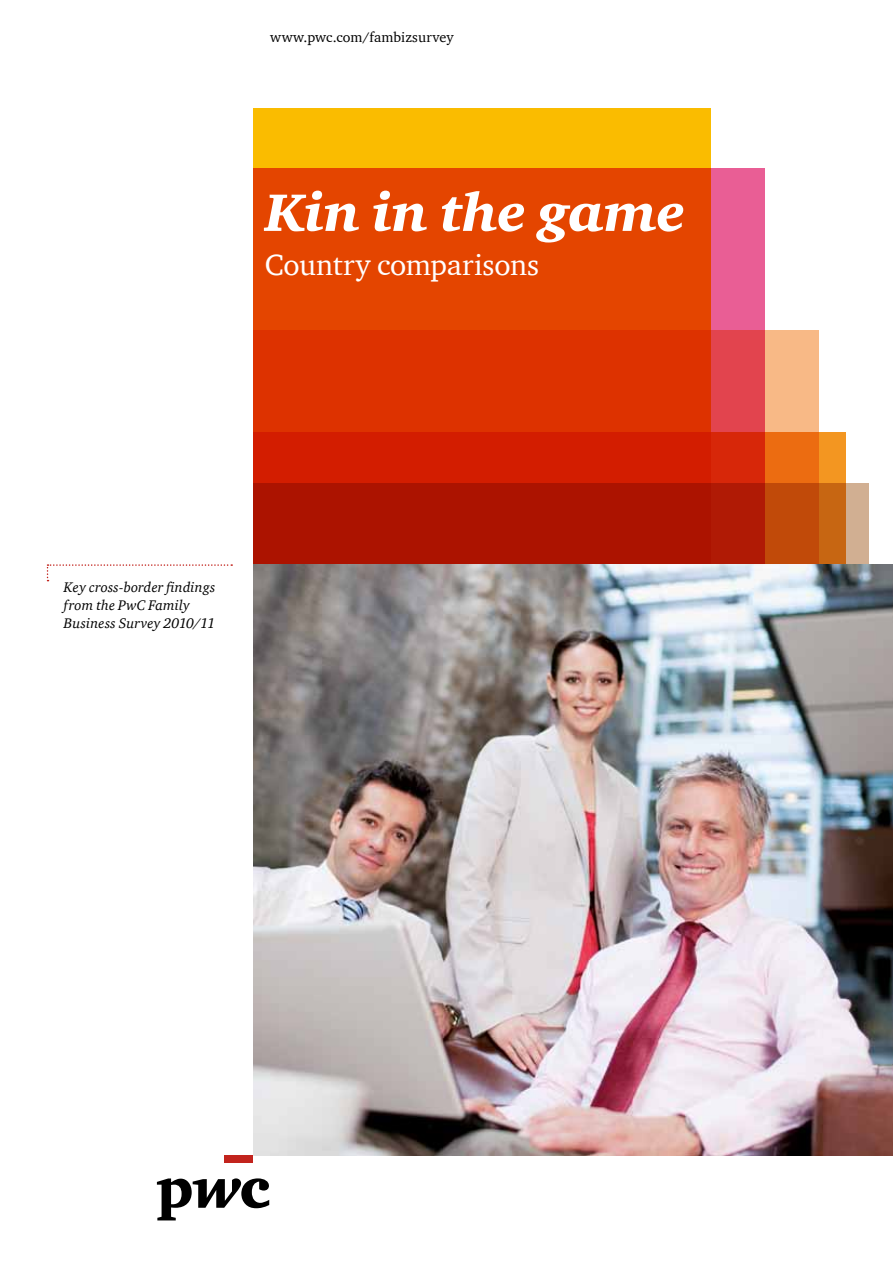
<style>
.page{position:relative;width:893px;height:1263px;background:#fff}
.page>*{position:absolute;margin:0;border:0;box-sizing:border-box;transform-origin:0 0}
.t1{font:italic 900 54px "ITC Charter Com";color:#fff}
.t2{font:30px "ITC Charter Com";letter-spacing:-.005em;color:#fff}
.t3{font:italic 14.25px/18px "ITC Charter Com";letter-spacing:.01em;color:#000}
.t4{font:14.25px "ITC Charter Com";letter-spacing:.005em;color:#000}
</style>
<div class="page">
<svg style="left:253px;top:108px;width:458px;height:223px;background:#e96400"></svg>
<svg style="left:157px;top:1178px;width:112px;height:42px"></svg>
<svg style="left:253px;top:331px;width:566px;height:153px;background:#dc370e"></svg>
<svg style="left:253px;top:484px;width:616px;height:81px;background:#b02308"></svg>
<div style="left:225px;top:1155px;width:28px;height:7px;background:#c2231d"></div>
<img style="left:253px;top:565px;width:640px;height:590px">
<svg style="left:47px;top:564px;width:185px;height:17px"></svg>
<p class="t4" style="left:270px;top:29px;width:185px">www.pwc.com/fambizsurvey</p>
<h1 class="t1" style="left:265px;top:179px;width:422px">Kin in the game</h1>
<h2 class="t2" style="left:265px;top:247px;width:276px">Country comparisons</h2>
<p class="t3" style="left:64px;top:578px;width:153px">Key cross-border findings from the PwC Family<br>Business Survey 2010/11</p>
</div>
